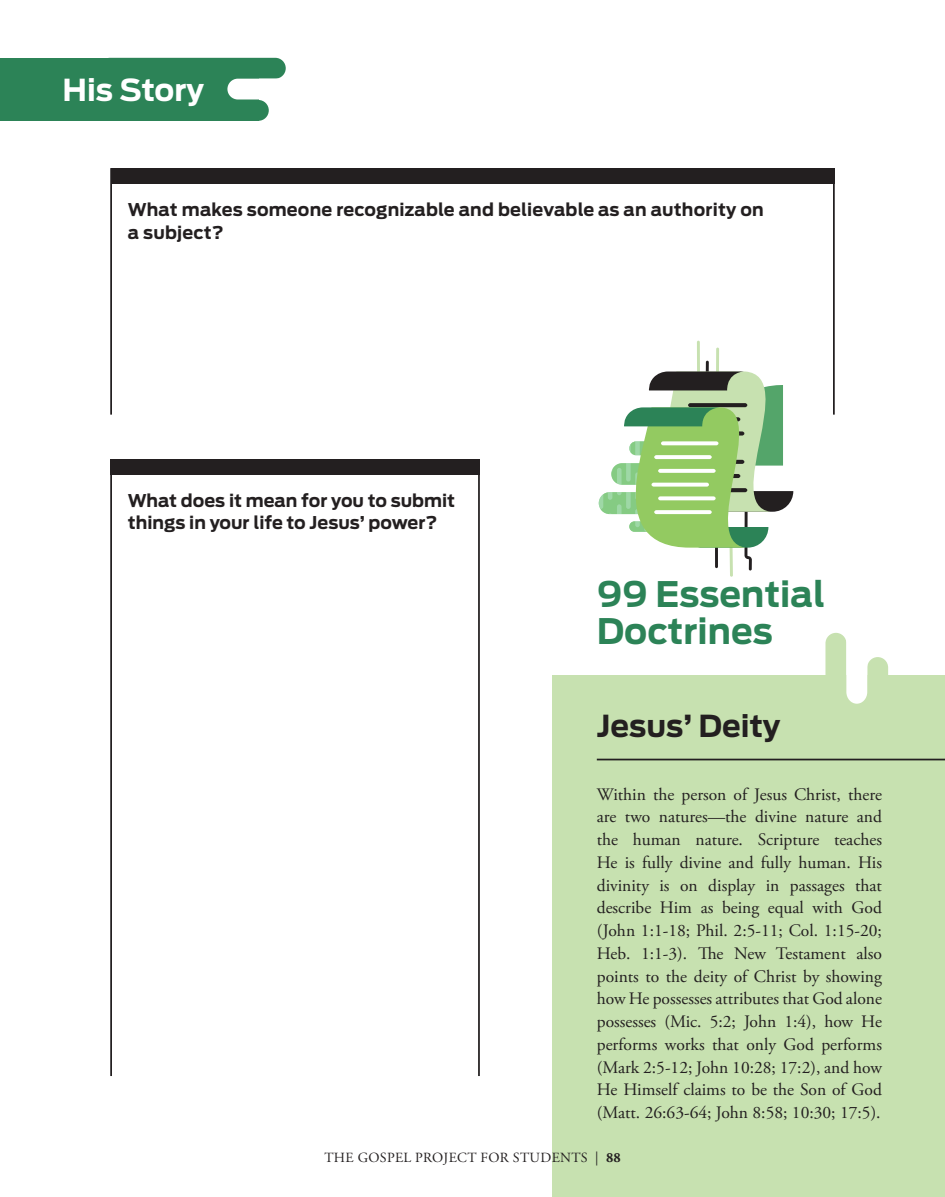
<style>
.page{position:relative;width:945px;height:1197px;background:#fff}
.page>*{position:absolute;margin:0;border:0;box-sizing:border-box;transform-origin:0 0}
.header_large_left{font:700 35px/36.8px "Antenna";color:#2c8357}
.header_small_left{font:700 30.1px "Antenna";color:#231f20}
.header_small_left-2{font:700 30.1px "Antenna";color:#fff}
.body_sidebar{font:17.5px/22.8px "Adobe Garamond Pro";color:#231f20;text-align:justify}
.question{font:700 17.5px/22.8px "Antenna";color:#231f20}
.t1{font:14px "Adobe Garamond Pro";letter-spacing:.025em;color:#231f20}
.s1{font-weight:700}
</style>
<div class="page">
<div style="left:825px;top:633px;width:21px;height:186px;background:#c7e1b0;border-radius:10px"></div>
<div style="left:867px;top:657px;width:21px;height:189px;background:#c7e1b0;border-radius:11px"></div>
<div style="left:552px;top:675px;width:393px;height:522px;background:#c7e1b0"></div>
<svg style="left:846px;top:642px;width:21px;height:62px"></svg>
<div style="left:83px;top:100px;width:186px;height:21px;background:#2c8357;border-radius:10px"></div>
<div style="left:100px;top:58px;width:186px;height:21px;background:#2c8357;border-radius:10px"></div>
<div style="left:0;top:58px;width:259px;height:63px;background:#2c8357"></div>
<div style="left:227px;top:79px;width:97px;height:20px;background:#fff;border-radius:10px"></div>
<hr style="left:597px;top:759px;width:348px;height:1px;background:#231f20">
<svg style="left:599px;top:341px;width:195px;height:236px"></svg>
<svg style="left:654px;top:455px;width:58px;height:4px"></svg>
<svg style="left:661px;top:441px;width:57px;height:4px"></svg>
<svg style="left:658px;top:469px;width:58px;height:4px"></svg>
<svg style="left:652px;top:483px;width:57px;height:4px"></svg>
<svg style="left:658px;top:496px;width:58px;height:4px"></svg>
<svg style="left:654px;top:510px;width:58px;height:4px"></svg>
<hr style="left:661px;top:524px;width:57px;height:4px;background:#93ca61;border-radius:2px">
<div style="left:111px;top:168px;width:724px;height:15px;background:#231f20"></div>
<hr style="left:110px;top:168px;width:2px;height:247px;background:#231f20">
<hr style="left:833px;top:168px;width:2px;height:247px;background:#231f20">
<div style="left:111px;top:460px;width:369px;height:15px;background:#231f20"></div>
<hr style="left:110px;top:460px;width:2px;height:616px;background:#231f20">
<hr style="left:478px;top:460px;width:2px;height:616px;background:#231f20">
<p class="header_small_left-2" style="left:62px;top:72px;width:143px">His Story</p>
<p class="question" style="left:128px;top:198px;width:637px">What makes someone recognizable and believable as an authority on a subject?</p>
<p class="question" style="left:128px;top:489px;width:329px">What does it mean for you to submit things in your life to Jesus’ power?</p>
<p class="header_large_left" style="left:597px;top:576px;width:230px">99 Essential<br>Doctrines</p>
<p class="header_small_left" style="left:597px;top:709px;width:185px">Jesus’ Deity</p>
<p class="body_sidebar" style="left:597px;top:783px;width:287px">Within the person of Jesus Christ, there are two natures—the divine nature and the human nature. Scripture teaches He is fully divine and fully human. His divinity is on display in passages that describe Him as being equal with God (John 1:1-18; Phil. 2:5-11; Col. 1:15-20; Heb. 1:1-3). The New Testament also points to the deity of Christ by showing how He possesses attributes that God alone possesses (Mic. 5:2; John 1:4), how He performs works that only God performs (Mark 2:5-12; John 10:28; 17:2), and how He Himself claims to be the Son of God (Matt. 26:63-64; John 8:58; 10:30; 17:5).</p>
<p class="t1" style="left:324px;top:1150px;width:298px">THE GOSPEL PROJECT FOR STUDENTS | <span class="s1">88</span></p>
</div>
